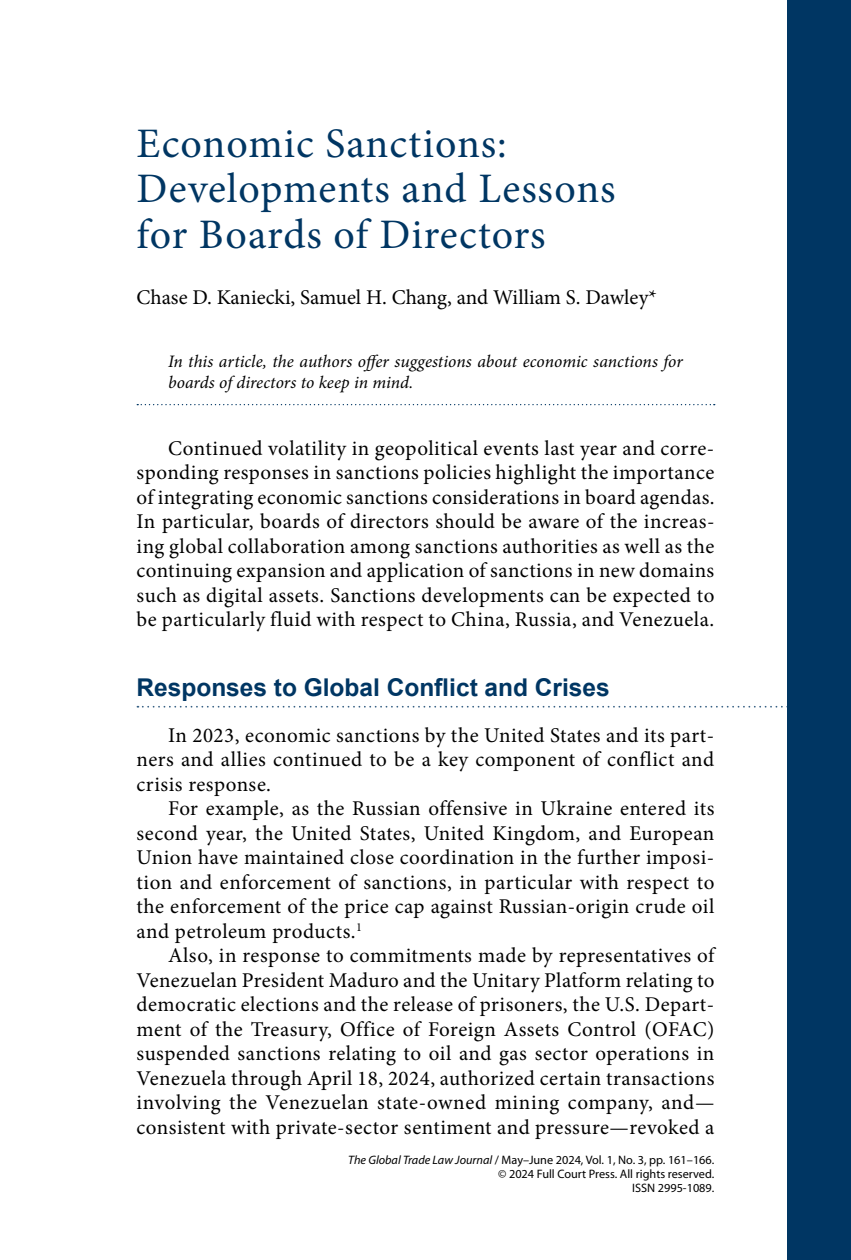
<style>
.page{position:relative;width:851px;height:1260px;background:#fff}
.page>*{position:absolute;margin:0;border:0;box-sizing:border-box;transform-origin:0 0}
.t1{font:42px/45.5px "Minion Pro";letter-spacing:.02em;color:#003663}
.t2{font:700 24.5px "Arial";color:#003663}
.t3{font:21px/24.5px "Minion Pro";letter-spacing:.02em;color:#000;text-align:justify}
.t4{font:21px "Minion Pro";color:#000}
.t5{font:italic 17.5px/21px "Minion Pro";color:#000}
.t6{font:12.25px/14px "Myriad Pro";color:#000;text-align:right}
.s1{font-style:italic}
</style>
<div class="page">
<div style="left:788px;top:0;width:62px;height:1260px;background:#003663"></div>
<svg style="left:137px;top:404px;width:577px;height:1px"></svg>
<svg style="left:137px;top:706px;width:714px;height:2px"></svg>
<h1 class="t1" style="left:136px;top:121px;width:480px">Economic Sanctions:<br>Developments and Lessons for Boards of Directors</h1>
<p class="t4" style="left:136px;top:283px;width:521px">Chase D. Kaniecki, Samuel H. Chang, and William S. Dawley*</p>
<p class="t5" style="left:168px;top:351px;width:516px">In this article, the authors offer suggestions about economic sanctions for boards of directors to keep in mind.</p>
<p class="t3" style="left:136px;top:436px;width:579px;text-indent:32px">Continued volatility in geopolitical events last year and corre&shy;sponding responses in sanctions policies highlight the importance of integrating economic sanctions considerations in board agendas.<br>In particular, boards of directors should be aware of the increas&shy;ing global collaboration among sanctions authorities as well as the continuing expansion and application of sanctions in new domains such as digital assets. Sanctions developments can be expected to be particularly fluid with respect to China, Russia, and Venezuela.</p>
<p class="t2" style="left:136px;top:670px;width:474px">Responses to Global Conflict and Crises</p>
<p class="t3" style="left:136px;top:723px;width:579px;text-indent:32px">In 2023, economic sanctions by the United States and its part&shy;ners and allies continued to be a key component of conflict and crisis response.</p>
<p class="t3" style="left:136px;top:796px;width:579px;text-indent:32px">For example, as the Russian offensive in Ukraine entered its second year, the United States, United Kingdom, and European Union have maintained close coordination in the further imposi&shy;tion and enforcement of sanctions, in particular with respect to the enforcement of the price cap against Russian-origin crude oil and petroleum products.<sup>1</sup></p>
<p class="t3" style="left:136px;top:943px;width:579px;text-indent:31px">Also, in response to commitments made by representatives of Venezuelan President Maduro and the Unitary Platform relating to democratic elections and the release of prisoners, the U.S. Depart&shy;ment of the Treasury, Office of Foreign Assets Control (OFAC) suspended sanctions relating to oil and gas sector operations in Venezuela through April 18, 2024, authorized certain transactions involving the Venezuelan state-owned mining company, and— consistent with private-sector sentiment and pressure—revoked a</p>
<p class="t6" style="left:348px;top:1153px;width:367px"><span class="s1">The Global Trade Law Journal</span> / May–June 2024, Vol. 1, No. 3, pp. 161–166. © 2024 Full Court Press. All rights reserved.<br>ISSN 2995-1089.</p>
</div>
